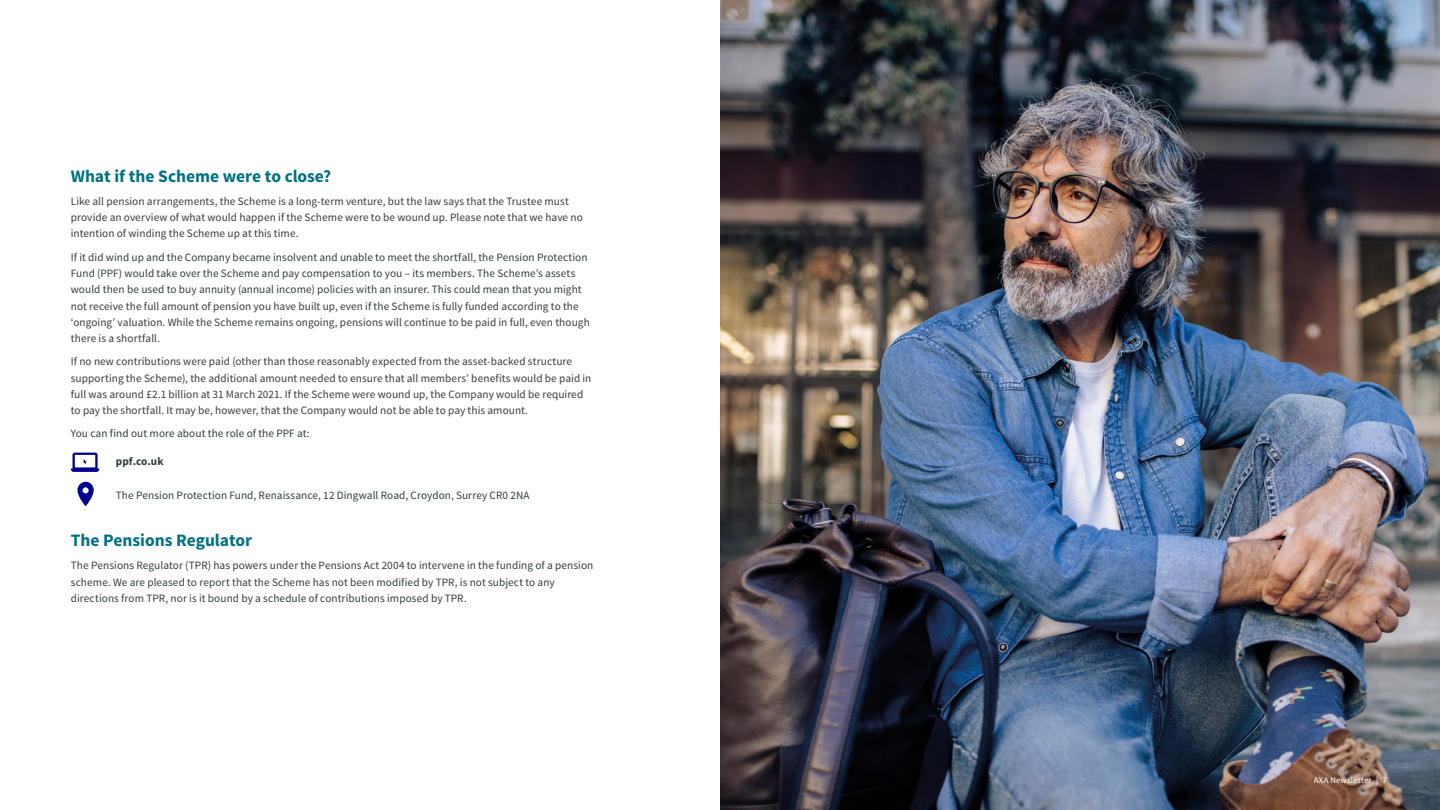
<style>
.page{position:relative;width:1440px;height:810px;background:#fff}
.page>*{position:absolute;margin:0;border:0;box-sizing:border-box;transform-origin:0 0}
.t1{font:700 17.5px "Source Sans Pro";letter-spacing:-.005em;color:#027180}
.t2{font:11.25px/16.2px "Source Sans Pro";letter-spacing:.005em;color:#343c3d}
.t3{font:700 11.25px "Source Sans Pro";letter-spacing:.01em;color:#343c3d}
.t4{font:8.75px "Source Sans Pro";letter-spacing:.02em;color:#fff}
</style>
<div class="page">
<svg style="left:71px;top:453px;width:28px;height:19px"></svg>
<svg style="left:78px;top:482px;width:16px;height:24px"></svg>
<img style="left:720px;top:0;width:719px;height:810px">
<h1 class="t1" style="left:71px;top:165px;width:262px">What if the Scheme were to close?</h1>
<p class="t2" style="left:71px;top:193px;width:513px">Like all pension arrangements, the Scheme is a long-term venture, but the law says that the Trustee must provide an overview of what would happen if the Scheme were to be wound up. Please note that we have no intention of winding the Scheme up at this time.</p>
<p class="t2" style="left:71px;top:249px;width:520px">If it did wind up and the Company became insolvent and unable to meet the shortfall, the Pension Protection Fund (PPF) would take over the Scheme and pay compensation to you – its members. The Scheme’s assets would then be used to buy annuity (annual income) policies with an insurer. This could mean that you might not receive the full amount of pension you have built up, even if the Scheme is fully funded according to the ‘ongoing’ valuation. While the Scheme remains ongoing, pensions will continue to be paid in full, even though there is a shortfall.</p>
<p class="t2" style="left:71px;top:354px;width:522px">If no new contributions were paid (other than those reasonably expected from the asset-backed structure supporting the Scheme), the additional amount needed to ensure that all members’ benefits would be paid in full was around £2.1 billion at 31 March 2021. If the Scheme were wound up, the Company would be required to pay the shortfall. It may be, however, that the Company would not be able to pay this amount.</p>
<p class="t2" style="left:71px;top:426px;width:240px">You can find out more about the role of the PPF at:</p>
<p class="t3" style="left:116px;top:454px;width:49px">ppf.co.uk</p>
<p class="t2" style="left:116px;top:487px;width:415px">The Pension Protection Fund, Renaissance, 12 Dingwall Road, Croydon, Surrey CR0 2NA</p>
<h1 class="t1" style="left:71px;top:529px;width:183px">The Pensions Regulator</h1>
<p class="t2" style="left:71px;top:558px;width:524px">The Pensions Regulator (TPR) has powers under the Pensions Act 2004 to intervene in the funding of a pension scheme. We are pleased to report that the Scheme has not been modified by TPR, is not subject to any directions from TPR, nor is it bound by a schedule of contributions imposed by TPR.</p>
<p class="t4" style="left:1314px;top:774px;width:75px">AXA Newsletter | 7</p>
</div>
